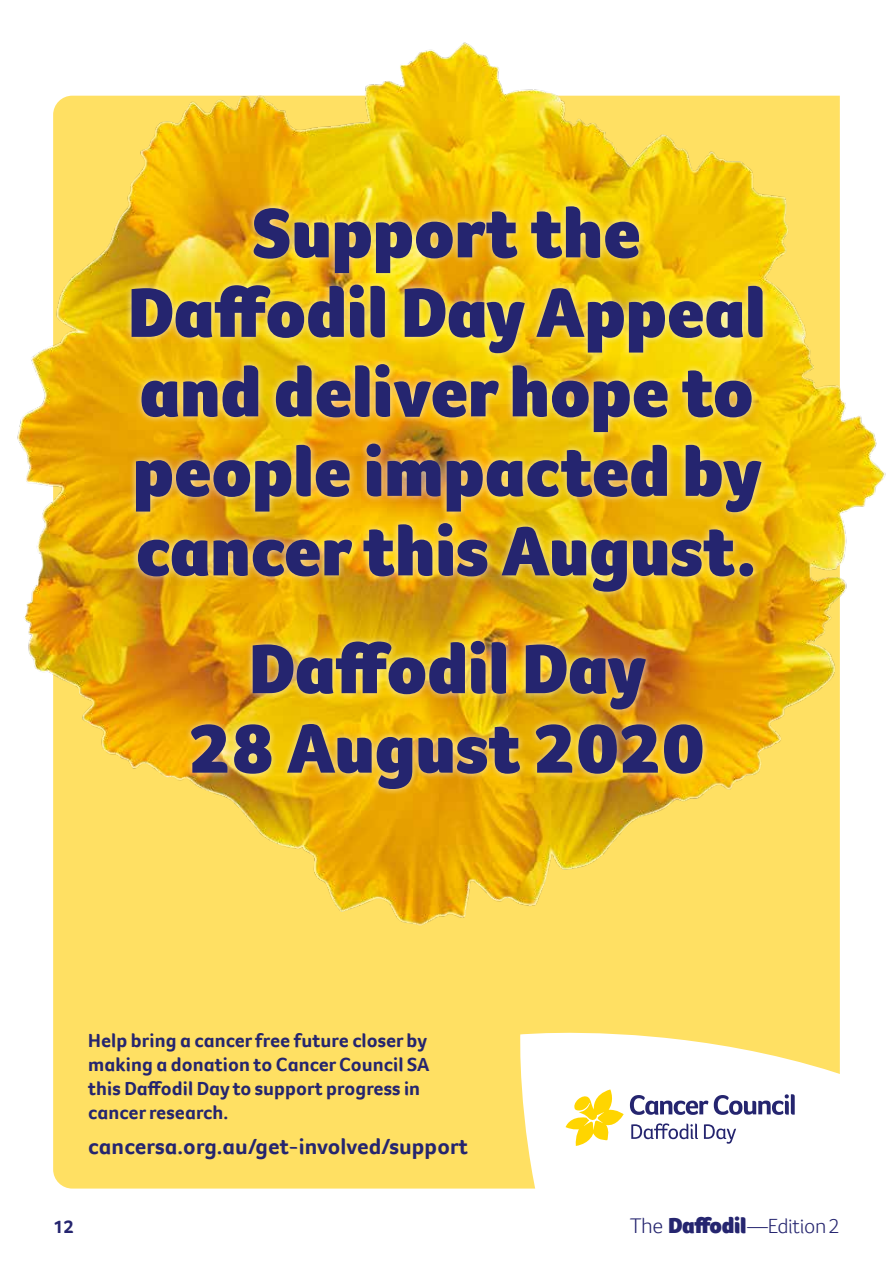
<style>
.page{position:relative;width:893px;height:1263px;background:#fff}
.page>*{position:absolute;margin:0;border:0;box-sizing:border-box;transform-origin:0 0}
.t1{font:900 72px/79.5px "Foco CC";letter-spacing:.005em;color:#25256f;text-align:center}
.t2{font:700 22.5px "Foco CC";letter-spacing:.005em;color:#25256f}
.t3{font:300 21px "Foco CC";letter-spacing:-.015em;color:#25256f}
.t4{font:700 19.5px/24px "Foco CC";letter-spacing:.005em;color:#25256f}
.t5{font:700 18.75px "Foco CC";color:#25256f}
.s1{font-size:21.75px}
.s2{font-weight:900;font-size:22.5px}
</style>
<div class="page">
<div style="left:53px;top:978px;width:787px;height:211px;background:#ffe063"></div>
<svg style="left:509px;top:999px;width:331px;height:190px"></svg>
<img style="left:17px;top:42px;width:869px;height:936px">
<div style="left:124px;top:199px;width:646px;height:597px;background:#fff;opacity:.75"></div>
<svg style="left:566px;top:1089px;width:58px;height:57px"></svg>
<svg style="left:630px;top:1094px;width:165px;height:21px"></svg>
<svg style="left:631px;top:1123px;width:67px;height:16px"></svg>
<svg style="left:704px;top:1124px;width:32px;height:20px"></svg>
<h1 class="t1" style="left:128px;top:193px;width:639px">Support the<br>Daffodil Day Appeal and deliver hope to people impacted by cancer this August.</h1>
<h1 class="t1" style="left:189px;top:628px;width:517px">Daffodil Day<br>28 August 2020</h1>
<p class="t4" style="left:88px;top:1028px;width:343px">Help bring a cancer free future closer by making a donation to Cancer Council SA this Daffodil Day to support progress in cancer research.</p>
<p class="t2" style="left:88px;top:1131px;width:381px">cancersa.org.au/get-involved/support</p>
<p class="t5" style="left:53px;top:1214px;width:22px">12</p>
<p class="t3" style="left:630px;top:1212px;width:211px"><span class="s1">The</span> <span class="s2">Daffodil</span>—Edition 2</p>
</div>
